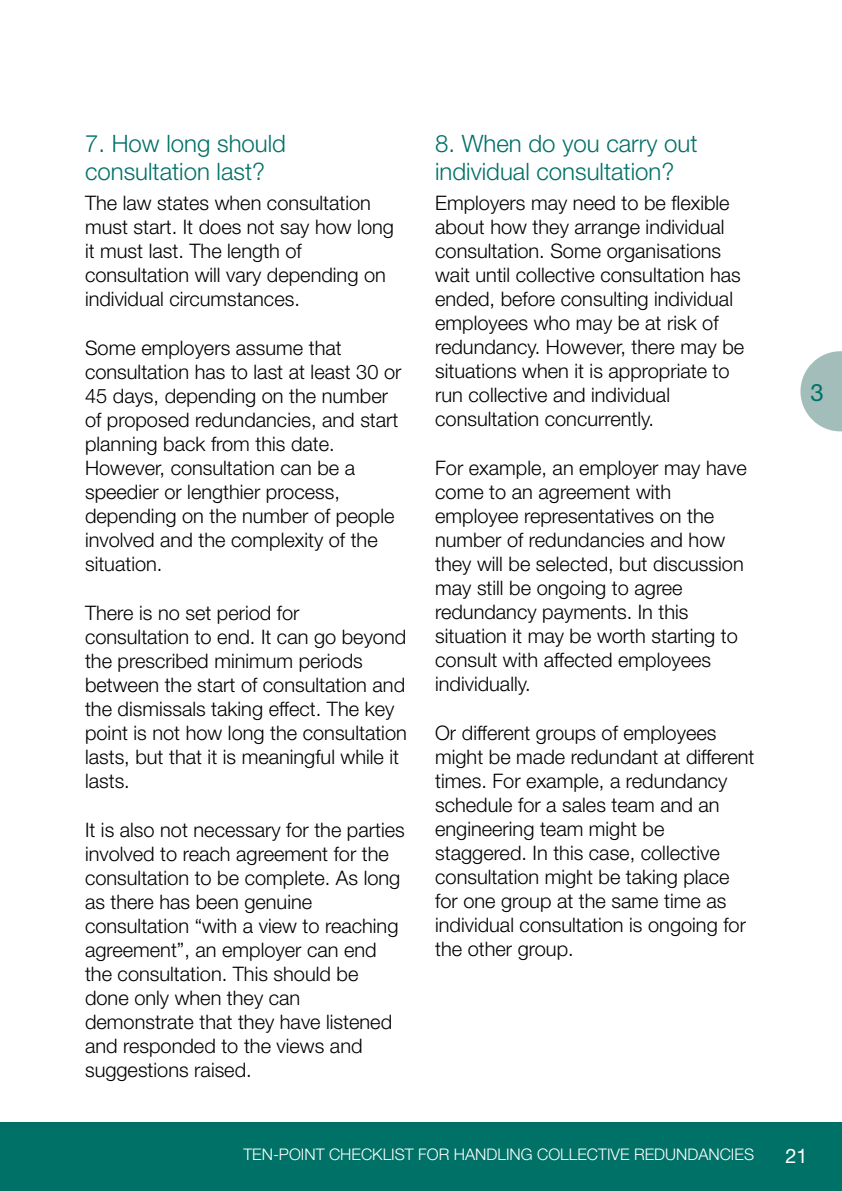
<style>
.page{position:relative;width:842px;height:1191px;background:#fff}
.page>*{position:absolute;margin:0;border:0;box-sizing:border-box;transform-origin:0 0}
.t1{font:300 24px/28px "Helvetica Neue";color:#007167}
.t2{font:24px "Helvetica Neue";color:#007167}
._04_-_Main_Text{font:300 20px/24px "Helvetica Neue";color:#000}
.t3{font:20px "Helvetica Neue";color:#fff}
.t4{font:300 16px "Helvetica Neue";color:#fff}
</style>
<div class="page">
<div style="left:0;top:1123px;width:842px;height:68px;background:#007167"></div>
<svg style="left:800px;top:351px;width:42px;height:80px"></svg>
<p class="t1" style="left:85px;top:129px;width:202px">7. How long should consultation last?</p>
<p class="_04_-_Main_Text" style="left:85px;top:190px;width:310px">The law states when consultation must start. It does not say how long it must last. The length of consultation will vary depending on individual circumstances.</p>
<p class="_04_-_Main_Text" style="left:85px;top:335px;width:318px">Some employers assume that consultation has to last at least 30 or<br>45 days, depending on the number of proposed redundancies, and start planning back from this date.<br>However, consultation can be a speedier or lengthier process, depending on the number of people involved and the complexity of the situation.</p>
<p class="_04_-_Main_Text" style="left:85px;top:600px;width:323px">There is no set period for consultation to end. It can go beyond the prescribed minimum periods between the start of consultation and the dismissals taking effect. The key point is not how long the consultation lasts, but that it is meaningful while it lasts.</p>
<p class="_04_-_Main_Text" style="left:85px;top:817px;width:321px">It is also not necessary for the parties involved to reach agreement for the consultation to be complete. As long as there has been genuine consultation “with a view to reaching agreement”, an employer can end the consultation. This should be done only when they can demonstrate that they have listened and responded to the views and suggestions raised.</p>
<p class="t1" style="left:435px;top:129px;width:264px">8. When do you carry out individual consultation?</p>
<p class="_04_-_Main_Text" style="left:435px;top:190px;width:311px">Employers may need to be flexible about how they arrange individual consultation. Some organisations wait until collective consultation has ended, before consulting individual employees who may be at risk of redundancy. However, there may be situations when it is appropriate to run collective and individual consultation concurrently.</p>
<p class="_04_-_Main_Text" style="left:435px;top:455px;width:313px">For example, an employer may have come to an agreement with employee representatives on the number of redundancies and how they will be selected, but discussion may still be ongoing to agree redundancy payments. In this situation it may be worth starting to consult with affected employees individually.</p>
<p class="_04_-_Main_Text" style="left:435px;top:720px;width:321px">Or different groups of employees might be made redundant at different times. For example, a redundancy schedule for a sales team and an engineering team might be staggered. In this case, collective consultation might be taking place for one group at the same time as individual consultation is ongoing for the other group.</p>
<p class="t2" style="left:810px;top:378px;width:15px">3</p>
<p class="t4" style="left:243px;top:1144px;width:98px">Ten-point check</p>
<p class="t4" style="left:383px;top:1144px;width:47px">list for</p>
<p class="t4" style="left:454px;top:1144px;width:134px">handling collective</p>
<p class="t4" style="left:634px;top:1144px;width:11px">redu</p>
<p class="t4" style="left:676px;top:1144px;width:53px">ndancies</p>
<p class="t3" style="left:785px;top:1143px;width:24px">21</p>
</div>
